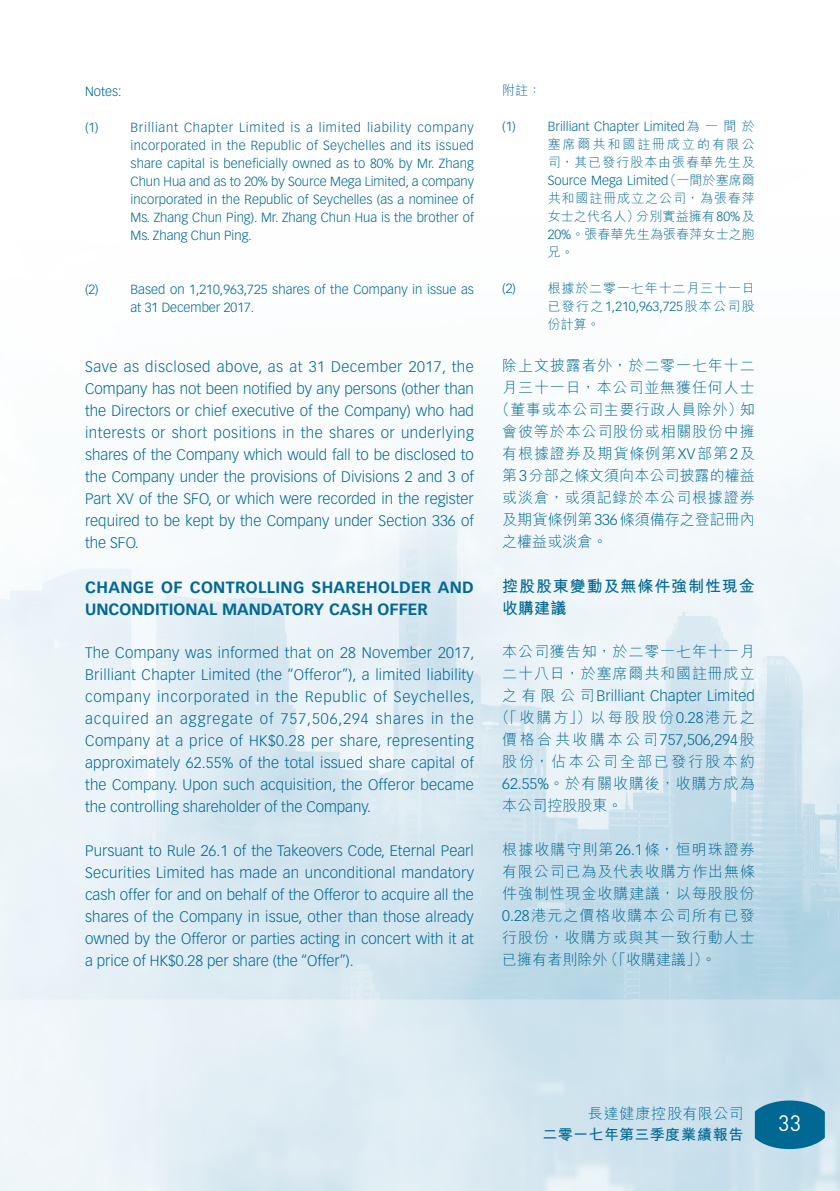
<style>
.page{position:relative;width:840px;height:1191px;background:#fff}
.page>*{position:absolute;margin:0;border:0;box-sizing:border-box;transform-origin:0 0}
.t1{font:22px "DIN";color:#fff;scale:.95 1}
.Subhead_1{font:700 16px/22px "Vectora LT Std";letter-spacing:.025em;color:#006893}
.副標題1{font:700 16px/22px "M Hei HK";letter-spacing:.055em;color:#006893}
.Body_text{font:300 15px/22px "Vectora LT Std";color:#006893;text-align:justify}
.內文{font:300 15px/22px "M Hei HK";letter-spacing:.06em;color:#006893;text-align:justify}
.內文-2{font:300 15px "Vectora LT Std";color:#006893}
.內文-3{font:300 15px "M Hei HK";color:#006893}
.內文-4{font:300 15px "M Hei HK";letter-spacing:.145em;color:#006893}
.內文-5{font:300 15px "M Hei HK";letter-spacing:.035em;color:#006893}
.內文-6{font:300 15px "M Hei HK";letter-spacing:.005em;color:#006893}
.內文-7{font:300 15px "M Hei HK";letter-spacing:.14em;color:#006893}
.t2{font:700 15px "M Hei HK";letter-spacing:.03em;color:#006893}
.Notes{font:300 13px/18px "Vectora LT Std";color:#006893;text-align:justify}
.附註{font:300 13px/18px "M Hei HK";letter-spacing:.065em;color:#006893;text-align:justify}
.附註-2{font:300 13px "Vectora LT Std";color:#006893}
.s1{font-family:"Vectora LT Std"}
.s2{font-family:"M Hei HK"}
</style>
<div class="page">
<img style="left:1px;top:441px;width:838px;height:750px">
<svg style="left:754px;top:1100px;width:70px;height:49px;background:#1e7aa0"></svg>
<p class="Notes" style="left:85px;top:82px;width:38px">Notes:</p>
<p class="Notes" style="left:85px;top:118px;width:15px">(1)</p>
<p class="Notes" style="left:130px;top:118px;width:345px">Brilliant Chapter Limited is a limited liability company incorporated in the Republic of Seychelles and its issued share capital is beneficially owned as to 80% by Mr. Zhang Chun Hua and as to 20% by Source Mega Limited, a company incorporated in the Republic of Seychelles (as a nominee of Ms. Zhang Chun Ping). Mr. Zhang Chun Hua is the brother of Ms. Zhang Chun Ping.</p>
<p class="Notes" style="left:85px;top:280px;width:15px">(2)</p>
<p class="Notes" style="left:130px;top:280px;width:344px">Based on 1,210,963,725 shares of the Company in issue as at 31 December 2017.</p>
<p class="Body_text" style="left:85px;top:355px;width:390px">Save as disclosed above, as at 31 December 2017, the Company has not been notified by any persons (other than the Directors or chief executive of the Company) who had interests or short positions in the shares or underlying shares of the Company which would fall to be disclosed to the Company under the provisions of Divisions 2 and 3 of Part XV of the SFO, or which were recorded in the register required to be kept by the Company under Section 336 of the SFO.</p>
<p class="Subhead_1" style="left:85px;top:576px;width:390px">CHANGE OF CONTROLLING SHAREHOLDER AND<br>UNCONDITIONAL MANDATORY CASH OFFER</p>
<p class="Body_text" style="left:85px;top:641px;width:390px">The Company was informed that on 28 November 2017, Brilliant Chapter Limited (the “Offeror”), a limited liability company incorporated in the Republic of Seychelles, acquired an aggregate of 757,506,294 shares in the Company at a price of HK$0.28 per share, representing approximately 62.55% of the total issued share capital of the Company. Upon such acquisition, the Offeror became the controlling shareholder of the Company.</p>
<p class="Body_text" style="left:85px;top:839px;width:390px">Pursuant to Rule 26.1 of the Takeovers Code, Eternal Pearl Securities Limited has made an unconditional mandatory cash offer for and on behalf of the Offeror to acquire all the shares of the Company in issue, other than those already owned by the Offeror or parties acting in concert with it at a price of HK$0.28 per share (the “Offer”).</p>
<p class="附註" style="left:502px;top:81px;width:40px">附註：</p>
<p class="附註-2" style="left:502px;top:119px;width:15px">(1)</p>
<p class="附註" style="left:547px;top:117px;width:209px"><span class="s1">Brilliant Chapter Limited</span>為一間於塞席爾共和國註冊成立的有限公司，其已發行股本由張春華先生及<span class="s1">Source Mega Limited</span>（一間於塞席爾共和國註冊成立之公司，為張春萍女士之代名人）分別實益擁有<span class="s1">80%</span>及<span class="s1">20%</span>。張春華先生為張春萍女士之胞兄。</p>
<p class="附註-2" style="left:502px;top:281px;width:15px">(2)</p>
<p class="附註" style="left:547px;top:279px;width:209px">根據於二零一七年十二月三十一日已發行之<span class="s1">1,210,963,725</span>股本公司股份計算。</p>
<p class="內文" style="left:502px;top:354px;width:254px">除上文披露者外，於二零一七年十二</p>
<p class="內文" style="left:502px;top:376px;width:254px">月三十一日，本公司並無獲任何人士</p>
<p class="內文-5" style="left:494px;top:402px;width:261px">（董事或本公司主要行政人員除外）知</p>
<p class="內文" style="left:502px;top:420px;width:254px">會彼等於本公司股份或相關股份中擁</p>
<p class="內文" style="left:502px;top:442px;width:254px">有根據證券及期貨條例第<span class="s1">XV</span>部第<span class="s1">2</span>及</p>
<p class="內文-6" style="left:502px;top:468px;width:254px">第<span class="s1">3</span>分部之條文須向本公司披露的權益</p>
<p class="內文" style="left:502px;top:486px;width:254px">或淡倉，或須記錄於本公司根據證券</p>
<p class="內文-3" style="left:502px;top:512px;width:254px">及期貨條例第<span class="s1">336</span>條須備存之登記冊內</p>
<p class="內文" style="left:502px;top:530px;width:106px">之權益或淡倉。</p>
<p class="副標題1" style="left:502px;top:573px;width:254px">控股股東變動及無條件強制性現金收購建議</p>
<p class="內文" style="left:502px;top:640px;width:254px">本公司獲告知，於二零一七年十一月</p>
<p class="內文" style="left:502px;top:662px;width:254px">二十八日，於塞席爾共和國註冊成立</p>
<p class="內文-2" style="left:502px;top:687px;width:254px"><span class="s2">之有限公司</span>Brilliant Chapter Limited</p>
<p class="內文-4" style="left:494px;top:710px;width:261px">（「收購方」）以每股股份<span class="s1">0.28</span>港元之</p>
<p class="內文-2" style="left:502px;top:731px;width:254px"><span class="s2">價格合共收購本公司</span>757,506,294<span class="s2">股</span></p>
<p class="內文-7" style="left:502px;top:754px;width:254px">股份，佔本公司全部已發行股本約</p>
<p class="內文" style="left:502px;top:772px;width:254px"><span class="s1">62.55%</span>。於有關收購後，收購方成為</p>
<p class="內文-3" style="left:502px;top:798px;width:121px">本公司控股股東。</p>
<p class="內文" style="left:502px;top:838px;width:254px">根據收購守則第<span class="s1">26.1</span>條，恒明珠證券有限公司已為及代表收購方作出無條件強制性現金收購建議，以每股股份<span class="s1">0.28</span>港元之價格收購本公司所有已發行股份，收購方或與其一致行動人士已擁有者則除外（「收購建議」）。</p>
<p class="內文" style="left:587px;top:1102px;width:157px">長達健康控股有限公司</p>
<p class="t2" style="left:542px;top:1123px;width:202px">二零一七年第三季度業績報告</p>
<h1 class="t1" style="left:778px;top:1109px;width:25px">33</h1>
</div>
